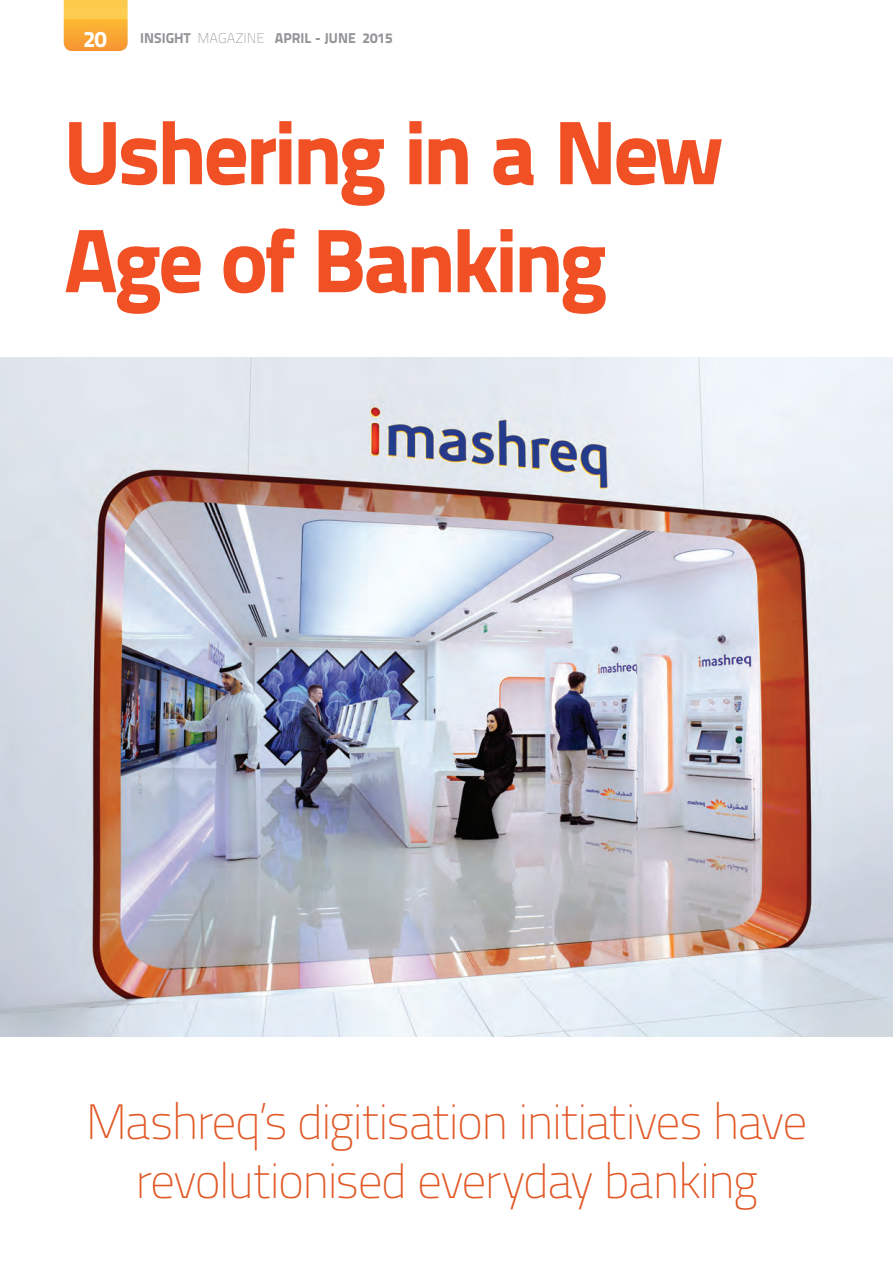
<style>
.page{position:relative;width:893px;height:1263px;background:#fff}
.page>*{position:absolute;margin:0;border:0;box-sizing:border-box;transform-origin:0 0}
.Headline_Thin_64_58p{font:800 90px/108px "Titillium Text 22 L";letter-spacing:-.05em;color:#f05023}
.Headline_Thin_64_58p-2{font:100 49.5px/59.4px "Titillium Text 22 L";letter-spacing:-.045em;color:#e25826;text-align:center}
.t1{font:800 22.5px "Titillium Text 22 L";color:#fff}
.t2{font:800 14.25px "Titillium Text 22 L";color:#939598}
.s1{font-weight:100}
</style>
<div class="page">
<svg style="left:64px;top:0;width:64px;height:51px;background:#fbb53f"></svg>
<img style="left:0;top:358px;width:893px;height:678px">
<p class="t1" style="left:83px;top:21px;width:25px">20</p>
<p class="t2" style="left:140px;top:27px;width:254px">INSIGHT <span class="s1">MAGAZINE</span> APRIL - JUNE 2015</p>
<p class="Headline_Thin_64_58p" style="left:64px;top:93px;width:661px">Ushering in a New<br>Age of Banking</p>
<p class="Headline_Thin_64_58p-2" style="left:86px;top:1089px;width:723px">Mashreq’s digitisation initiatives have revolutionised everyday banking</p>
</div>
